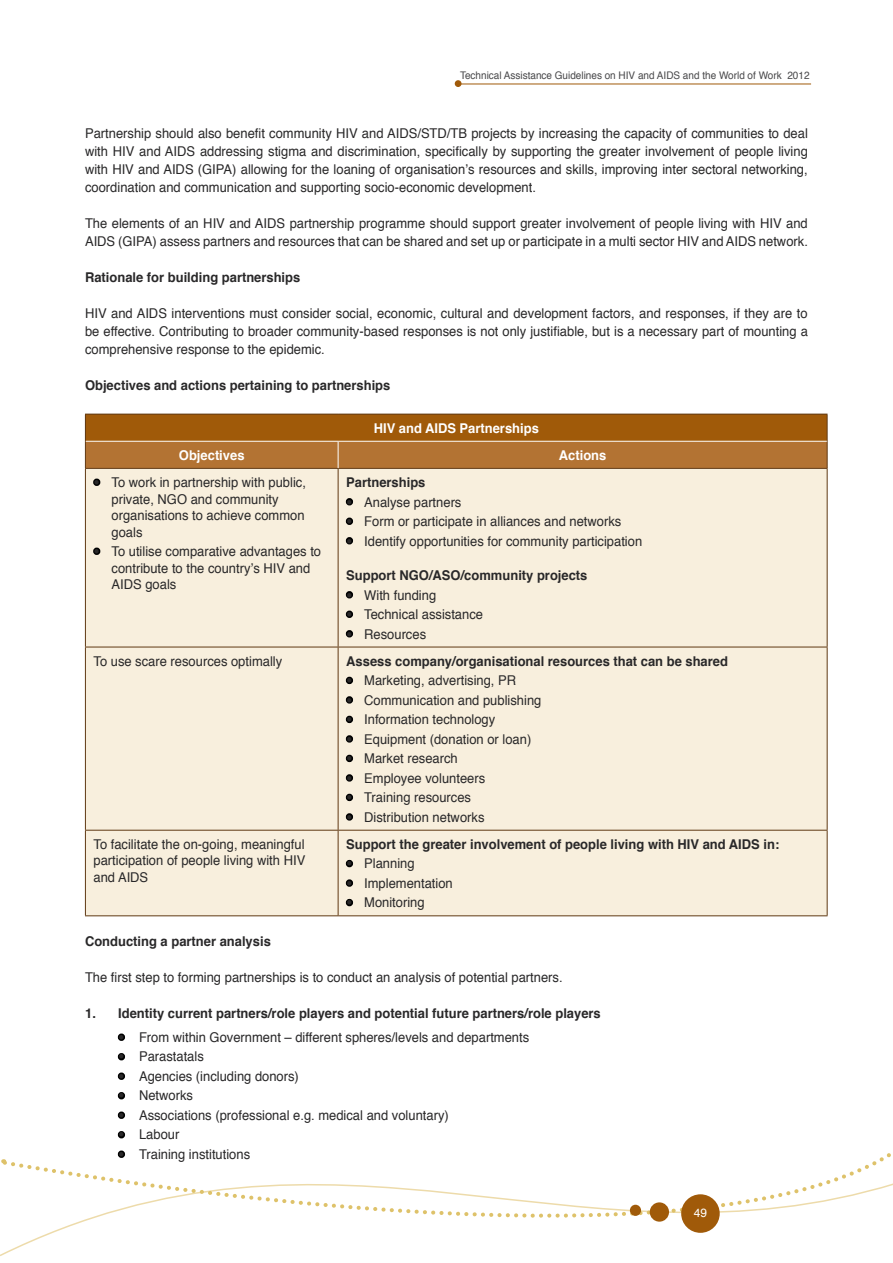
<style>
.page{position:relative;width:893px;height:1263px;background:#fff}
.page>*{position:absolute;margin:0;border:0;box-sizing:border-box;transform-origin:0 0}
.t1{font:13.5px/16.5px "Helvetica";color:#292829;text-align:justify;scale:.96 1}
.t2{font:700 13.5px "Helvetica";color:#292829;scale:.96 1}
.t3{font:700 13.5px "Helvetica";color:#fff;scale:.96 1}
.t4{font:12px "Helvetica";color:#fff}
.t5{font:10.5px "Helvetica";color:#48484a;scale:.95 1}
.s1{font-family:"Arial";font-weight:900}
</style>
<div class="page">
<svg style="left:4px;top:1153px;width:889px;height:102px"></svg>
<svg style="left:0;top:1159px;width:4px;height:97px"></svg>
<div style="left:681px;top:1194px;width:39px;height:39px;background:#a05a09;border-radius:50%"></div>
<div style="left:650px;top:1202px;width:19px;height:19px;background:#a05a09;border-radius:50%"></div>
<div style="left:630px;top:1205px;width:11px;height:11px;background:#a05a09;border-radius:50%"></div>
<hr style="left:460px;top:84px;width:351px;height:1px;background:#a05a09">
<div style="left:455px;top:80px;width:7px;height:7px;background:#a05a09;border-radius:50%"></div>
<div style="left:86px;top:469px;width:741px;height:446px;background:#f8efdd"></div>
<hr style="left:85px;top:468px;width:253px;height:1px;background:#603913">
<hr style="left:338px;top:468px;width:489px;height:1px;background:#603913">
<hr style="left:338px;top:469px;width:1px;height:178px;background:#603913">
<hr style="left:85px;top:647px;width:253px;height:1px;background:#603913">
<hr style="left:338px;top:647px;width:489px;height:1px;background:#603913">
<hr style="left:338px;top:647px;width:1px;height:183px;background:#603913">
<hr style="left:85px;top:830px;width:253px;height:1px;background:#603913">
<hr style="left:338px;top:830px;width:489px;height:1px;background:#603913">
<hr style="left:338px;top:830px;width:1px;height:85px;background:#603913">
<hr style="left:85px;top:469px;width:1px;height:178px;background:#603913">
<hr style="left:827px;top:469px;width:1px;height:178px;background:#603913">
<hr style="left:85px;top:647px;width:1px;height:183px;background:#603913">
<hr style="left:827px;top:647px;width:1px;height:183px;background:#603913">
<hr style="left:85px;top:830px;width:1px;height:85px;background:#603913">
<hr style="left:827px;top:830px;width:1px;height:85px;background:#603913">
<hr style="left:85px;top:915px;width:253px;height:1px;background:#603913">
<hr style="left:338px;top:915px;width:489px;height:1px;background:#603913">
<svg style="left:85px;top:414px;width:743px;height:54px;background:#a96822"></svg>
<svg style="left:91px;top:476px;width:12px;height:12px"></svg>
<svg style="left:91px;top:545px;width:12px;height:12px"></svg>
<svg style="left:343px;top:496px;width:13px;height:12px"></svg>
<svg style="left:343px;top:515px;width:13px;height:12px"></svg>
<svg style="left:343px;top:535px;width:13px;height:12px"></svg>
<svg style="left:343px;top:589px;width:13px;height:12px"></svg>
<svg style="left:343px;top:608px;width:13px;height:12px"></svg>
<svg style="left:343px;top:628px;width:13px;height:12px"></svg>
<svg style="left:343px;top:675px;width:13px;height:12px"></svg>
<svg style="left:343px;top:694px;width:13px;height:12px"></svg>
<svg style="left:343px;top:714px;width:13px;height:12px"></svg>
<svg style="left:343px;top:733px;width:13px;height:12px"></svg>
<svg style="left:343px;top:753px;width:13px;height:12px"></svg>
<svg style="left:343px;top:772px;width:13px;height:12px"></svg>
<svg style="left:343px;top:792px;width:13px;height:12px"></svg>
<svg style="left:343px;top:811px;width:13px;height:12px"></svg>
<svg style="left:343px;top:858px;width:13px;height:12px"></svg>
<svg style="left:343px;top:877px;width:13px;height:12px"></svg>
<svg style="left:343px;top:897px;width:13px;height:12px"></svg>
<svg style="left:117px;top:1033px;width:8px;height:8px"></svg>
<svg style="left:117px;top:1053px;width:8px;height:8px"></svg>
<svg style="left:117px;top:1072px;width:8px;height:8px"></svg>
<svg style="left:117px;top:1092px;width:8px;height:8px"></svg>
<svg style="left:117px;top:1111px;width:8px;height:8px"></svg>
<svg style="left:117px;top:1131px;width:8px;height:8px"></svg>
<svg style="left:115px;top:1150px;width:13px;height:10px"></svg>
<p class="t5" style="left:460px;top:67px;width:369px">Technical Assistance Guidelines on HIV and AIDS and the World of Work 2012</p>
<p class="t1" style="left:85px;top:124px;width:754px;line-height:18px">Partnership should also benefit community HIV and AIDS/STD/TB projects by increasing the capacity of communities to deal with HIV and AIDS addressing stigma and discrimination, specifically by supporting the greater involvement of people living with HIV and AIDS (GIPA) allowing for the loaning of organisation’s resources and skills, improving inter sectoral networking, coordination and communication and supporting socio-economic development.</p>
<p class="t1" style="left:85px;top:214px;width:754px;line-height:18px">The elements of an HIV and AIDS partnership programme should support greater involvement of people living with HIV and<br>AIDS (GIPA) assess partners and resources that can be shared and set up or participate in a multi sector HIV and AIDS network.</p>
<p class="t2" style="left:85px;top:266px;width:226px">Rationale for building partnerships</p>
<p class="t1" style="left:85px;top:304px;width:754px;line-height:18px">HIV and AIDS interventions must consider social, economic, cultural and development factors, and responses, if they are to be effective. Contributing to broader community-based responses is not only justifiable, but is a necessary part of mounting a comprehensive response to the epidemic.</p>
<p class="t2" style="left:85px;top:374px;width:320px">Objectives and actions pertaining to partnerships</p>
<p class="t3" style="left:374px;top:417px;width:174px">HIV and AIDS Partnerships</p>
<p class="t3" style="left:179px;top:444px;width:70px">Objectives</p>
<p class="t3" style="left:559px;top:444px;width:51px">Actions</p>
<p class="t1" style="left:112px;top:474px;width:204px;text-align:left;text-indent:-18px"><span class="s1">•</span> To work in partnership with public, private, NGO and community organisations to achieve common goals</p>
<p class="t1" style="left:112px;top:543px;width:220px;text-align:left;text-indent:-18px"><span class="s1">•</span> To utilise comparative advantages to contribute to the country’s HIV and<br>AIDS goals</p>
<p class="t2" style="left:346px;top:471px;width:84px">Partnerships</p>
<p class="t1" style="left:346px;top:494px;width:122px"><span class="s1">•</span> Analyse partners</p>
<p class="t1" style="left:346px;top:513px;width:288px"><span class="s1">•</span> Form or participate in alliances and networks</p>
<p class="t1" style="left:346px;top:533px;width:310px"><span class="s1">•</span> Identify opportunities for community participation</p>
<p class="t2" style="left:346px;top:564px;width:253px">Support NGO/ASO/community projects</p>
<p class="t1" style="left:346px;top:587px;width:95px"><span class="s1">•</span> With funding</p>
<p class="t1" style="left:346px;top:606px;width:144px"><span class="s1">•</span> Technical assistance</p>
<p class="t1" style="left:346px;top:626px;width:85px"><span class="s1">•</span> Resources</p>
<p class="t1" style="left:94px;top:653px;width:198px">To use scare resources optimally</p>
<p class="t2" style="left:346px;top:650px;width:399px">Assess company/organisational resources that can be shared</p>
<p class="t1" style="left:346px;top:673px;width:179px"><span class="s1">•</span> Marketing, advertising, PR</p>
<p class="t1" style="left:346px;top:692px;width:205px"><span class="s1">•</span> Communication and publishing</p>
<p class="t1" style="left:346px;top:712px;width:157px"><span class="s1">•</span> Information technology</p>
<p class="t1" style="left:346px;top:731px;width:194px"><span class="s1">•</span> Equipment (donation or loan)</p>
<p class="t1" style="left:346px;top:751px;width:118px"><span class="s1">•</span> Market research</p>
<p class="t1" style="left:346px;top:770px;width:146px"><span class="s1">•</span> Employee volunteers</p>
<p class="t1" style="left:346px;top:790px;width:132px"><span class="s1">•</span> Training resources</p>
<p class="t1" style="left:346px;top:809px;width:146px"><span class="s1">•</span> Distribution networks</p>
<p class="t1" style="left:94px;top:836px;width:222px">To facilitate the on-going, meaningful participation of people living with HIV and AIDS</p>
<p class="t2" style="left:346px;top:833px;width:453px">Support the greater involvement of people living with HIV and AIDS in:</p>
<p class="t1" style="left:346px;top:856px;width:73px"><span class="s1">•</span> Planning</p>
<p class="t1" style="left:346px;top:875px;width:113px"><span class="s1">•</span> Implementation</p>
<p class="t1" style="left:346px;top:895px;width:83px"><span class="s1">•</span> Monitoring</p>
<p class="t2" style="left:85px;top:930px;width:195px">Conducting a partner analysis</p>
<p class="t1" style="left:85px;top:970px;width:499px">The first step to forming partnerships is to conduct an analysis of potential partners.</p>
<p class="t2" style="left:85px;top:1002px;width:539px">1. Identity current partners/role players and potential future partners/role players</p>
<p class="t1" style="left:118px;top:1029px;width:430px"><span class="s1">•</span> From within Government – different spheres/levels and departments</p>
<p class="t1" style="left:118px;top:1049px;width:91px"><span class="s1">•</span> Parastatals</p>
<p class="t1" style="left:118px;top:1068px;width:190px"><span class="s1">•</span> Agencies (including donors)</p>
<p class="t1" style="left:118px;top:1088px;width:79px"><span class="s1">•</span> Networks</p>
<p class="t1" style="left:118px;top:1107px;width:346px"><span class="s1">•</span> Associations (professional e.g. medical and voluntary)</p>
<p class="t1" style="left:118px;top:1127px;width:65px"><span class="s1">•</span> Labour</p>
<p class="t1" style="left:118px;top:1146px;width:139px"><span class="s1">•</span> Training institutions</p>
<p class="t4" style="left:694px;top:1203px;width:15px">49</p>
</div>
